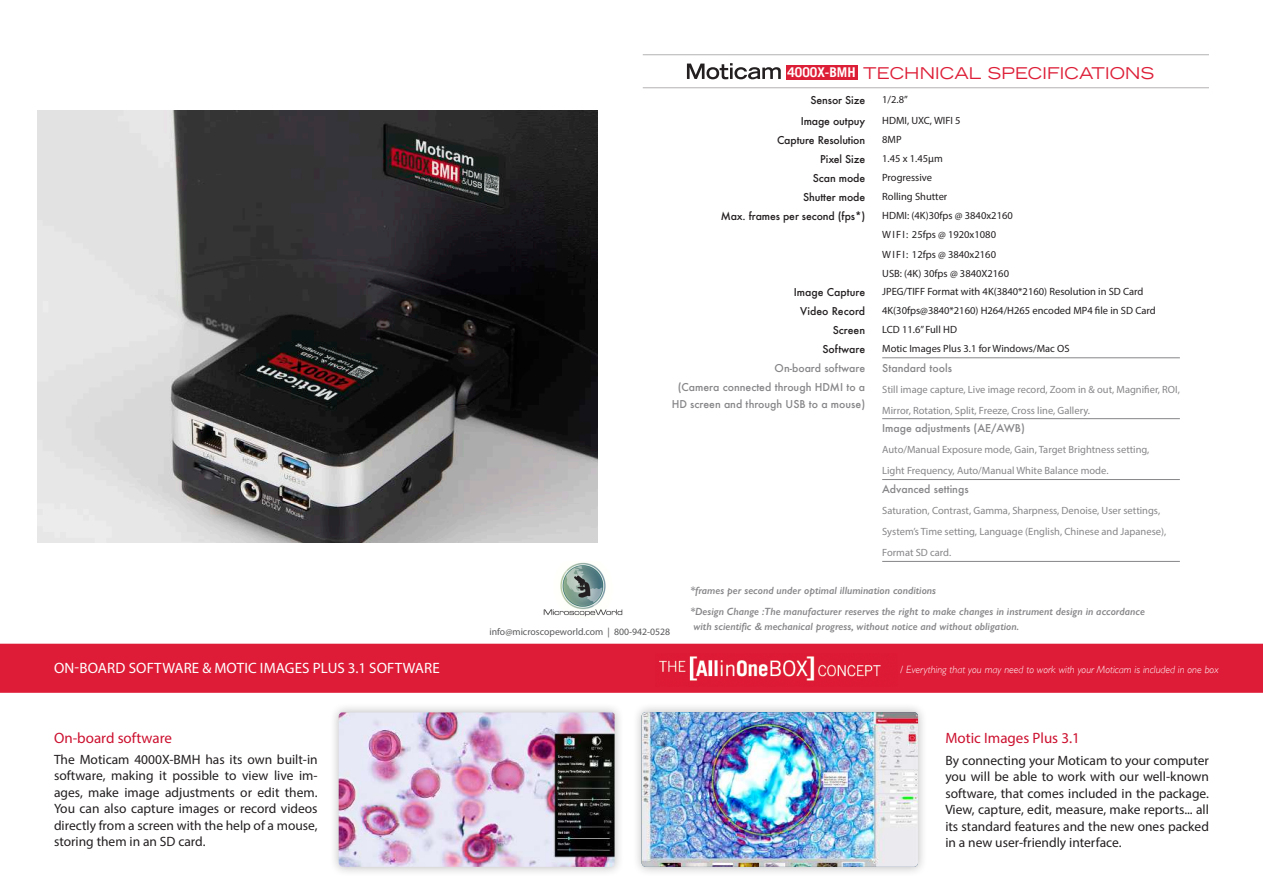
<style>
.page{position:relative;width:1263px;height:893px;background:#fff}
.page>*{position:absolute;margin:0;border:0;box-sizing:border-box;transform-origin:0 0}
.t1{font:expanded 16.2px "Trade Gothic LH";letter-spacing:.01em;color:#dd1e37}
.t2{font:15px "Myriad Pro";letter-spacing:.01em;color:#fff}
.t3{font:15px "Myriad Pro";color:#cc112f}
.t4{font:13.5px/16.5px "Myriad Pro";color:#231f20;text-align:justify}
.t5{font:700 13.5px "Trade Gothic LT";color:#fff}
.t6{font:10.5px/21px "Myriad Pro";color:#868588}
.t7{font:10.5px/19.5px "Myriad Pro";color:#231f20}
.t8{font:italic 600 10.5px/21px "Gill Sans";color:#868588}
.t9{font:500 10.5px/19.5px "Futura";color:#868588;text-align:right}
.t10{font:500 10.5px "Futura";letter-spacing:-.01em;color:#231f20}
.t11{font:italic 300 10.5px "Gill Sans";color:#fff}
.t12{font:9.75px "Myriad Pro";color:#58595b}
</style>
<div class="page">
<div style="left:329px;top:703px;width:295px;height:174px;background:#231f20;opacity:.3"></div>
<img style="left:339px;top:712px;width:275px;height:155px">
<div style="left:632px;top:702px;width:296px;height:175px;background:#231f20;opacity:.3"></div>
<img style="left:642px;top:712px;width:276px;height:155px">
<div style="left:0;top:643px;width:1263px;height:50px;background:#de1c37"></div>
<img style="left:655px;top:653px;width:242px;height:34px">
<hr style="left:643px;top:87px;width:566px;height:1px;background:#b4b2b3">
<hr style="left:643px;top:54px;width:566px;height:1px;background:#b4b2b3">
<svg style="left:687px;top:63px;width:94px;height:16px"></svg>
<div style="left:786px;top:65px;width:71px;height:15px;background:#dd1e37"></div>
<img style="left:38px;top:111px;width:560px;height:431px">
<hr style="left:882px;top:358px;width:298px;height:1px;background:#868588">
<hr style="left:882px;top:418px;width:298px;height:1px;background:#868588">
<hr style="left:882px;top:479px;width:298px;height:1px;background:#868588">
<hr style="left:882px;top:561px;width:298px;height:1px;background:#868588">
<img style="left:543px;top:562px;width:80px;height:55px">
<p class="t1" style="left:863px;top:62px;width:292px">TECHNICAL SPECIFICATIONS</p>
<p class="t10" style="left:810px;top:93px;width:56px">Sensor Size</p>
<p class="t7" style="left:882px;top:90px;width:27px">1/2.8”</p>
<p class="t10" style="left:801px;top:114px;width:66px">Image outpuy</p>
<p class="t7" style="left:882px;top:111px;width:80px">HDMI, UXC, WIFI 5</p>
<p class="t10" style="left:777px;top:133px;width:90px">Capture Resolution</p>
<p class="t7" style="left:882px;top:130px;width:21px">8MP</p>
<p class="t10" style="left:820px;top:152px;width:46px">Pixel Size</p>
<p class="t7" style="left:882px;top:149px;width:62px">1.45 x 1.45μm</p>
<p class="t10" style="left:813px;top:171px;width:54px">Scan mode</p>
<p class="t7" style="left:882px;top:168px;width:51px">Progressive</p>
<p class="t10" style="left:803px;top:190px;width:63px">Shutter mode</p>
<p class="t7" style="left:882px;top:186px;width:67px">Rolling Shutter</p>
<p class="t10" style="left:721px;top:208px;width:146px">Max. frames per second (fps*)</p>
<p class="t7" style="left:882px;top:205px;width:132px">HDMI: (4K)30fps @ 3840x2160<br>W I F I : 25fps @ 1920x1080<br>W I F I : 12fps @ 3840x2160<br>USB: (4K) 30fps @ 3840X2160</p>
<p class="t10" style="left:794px;top:285px;width:73px">Image Capture</p>
<p class="t7" style="left:882px;top:282px;width:263px">JPEG/TIFF Format with 4K(3840*2160) Resolution in SD Card</p>
<p class="t10" style="left:800px;top:304px;width:66px">Video Record</p>
<p class="t7" style="left:882px;top:301px;width:275px">4K(30fps@3840*2160) H264/H265 encoded MP4 file in SD Card</p>
<p class="t10" style="left:833px;top:323px;width:34px">Screen</p>
<p class="t7" style="left:882px;top:320px;width:76px">LCD 11.6” Full HD</p>
<p class="t10" style="left:822px;top:342px;width:44px">Software</p>
<p class="t7" style="left:882px;top:338px;width:189px">Motic Images Plus 3.1 for Windows/Mac OS</p>
<p class="t9" style="left:678px;top:358px;width:189px">On-board software<br>(Camera connected through HDMI to a</p>
<p class="t9" style="left:672px;top:394px;width:195px">HD screen and through USB to a mouse)</p>
<p class="t5" style="left:787px;top:63px;width:70px">4000X-BMH</p>
<p class="t9" style="left:882px;top:358px;width:71px">Standard tools</p>
<p class="t6" style="left:882px;top:378px;width:299px">Still image capture, Live image record, Zoom in &amp; out, Magnifier, ROI,<br>Mirror, Rotation, Split, Freeze, Cross line, Gallery.</p>
<p class="t9" style="left:882px;top:419px;width:144px">Image adjustments (AE/AWB)</p>
<p class="t6" style="left:882px;top:439px;width:269px">Auto/Manual Exposure mode, Gain, Target Brightness setting,<br>Light Frequency, Auto/Manual White Balance mode.</p>
<p class="t9" style="left:882px;top:479px;width:88px">Advanced settings</p>
<p class="t6" style="left:882px;top:500px;width:286px">Saturation, Contrast, Gamma, Sharpness, Denoise, User settings,<br>System’s Time setting, Language (English, Chinese and Japanese),<br>Format SD card.</p>
<p class="t8" style="left:690px;top:580px;width:456px">*frames per second under optimal illumination conditions<br>*Design Change :The manufacturer reserves the right to make changes in instrument design in accordance</p>
<p class="t8" style="left:693px;top:616px;width:327px">with scientific &amp; mechanical progress, without notice and without obligation.</p>
<p class="t12" style="left:489px;top:626px;width:182px">info@microscopeworld.com | 800-942-0528</p>
<p class="t2" style="left:54px;top:659px;width:387px">ON-BOARD SOFTWARE &amp; MOTIC IMAGES PLUS 3.1 SOFTWARE</p>
<p class="t11" style="left:900px;top:664px;width:320px">/ Everything that you may need to work with your Moticam is included in one box</p>
<p class="t3" style="left:54px;top:728px;width:119px">On-board software</p>
<p class="t3" style="left:945px;top:728px;width:136px">Motic Images Plus 3.1</p>
<p class="t4" style="left:54px;top:751px;width:265px">The Moticam 4000X-BMH has its own built-in software, making it possible to view live im&shy;ages, make image adjustments or edit them.<br>You can also capture images or record videos directly from a screen with the help of a mouse, storing them in an SD card.</p>
<p class="t4" style="left:945px;top:752px;width:265px">By connecting your Moticam to your computer you will be able to work with our well-known software, that comes included in the package.<br>View, capture, edit, measure, make reports... all its standard features and the new ones packed in a new user-friendly interface.</p>
</div>
